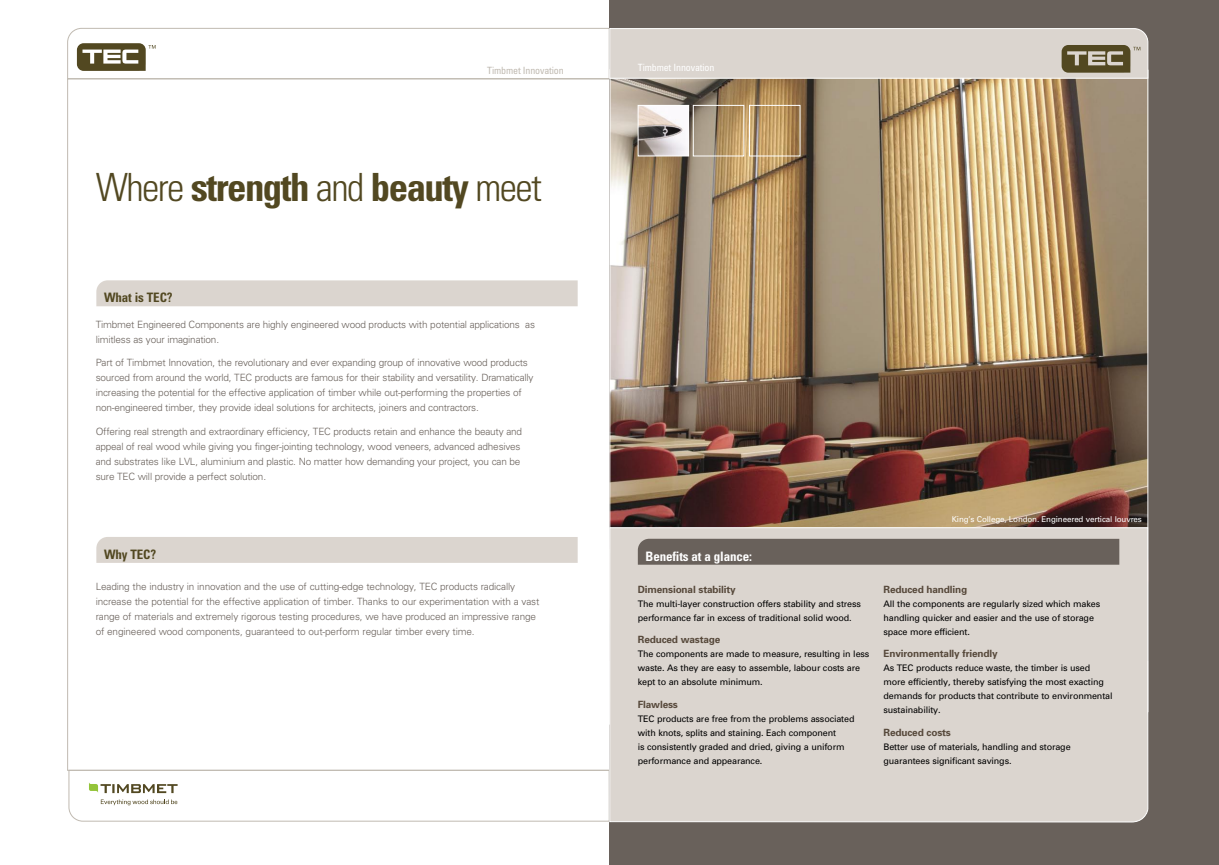
<style>
.page{position:relative;width:1219px;height:865px;background:#fff}
.page>*{position:absolute;margin:0;border:0;box-sizing:border-box;transform-origin:0 0}
.a{font:700 condensed 38.9px "Univers";letter-spacing:-.04em;color:#524821}
.b{font:700 condensed 13px "Univers";letter-spacing:-.01em;color:#fff}
.b-2{font:700 condensed 13px "Univers";letter-spacing:-.01em;color:#524821}
.c{font:300 10px/15px "Univers";letter-spacing:-.02em;color:#69615b}
.xxxx{font:700 10px "Univers";letter-spacing:-.015em;color:#57493b}
.t1{font:condensed 10px "Univers";letter-spacing:-.015em;color:#c0bab1}
.t2{font:condensed 10px "Univers";letter-spacing:-.015em;color:#fff}
.d{font:9px/14px "Univers";letter-spacing:-.015em;color:#000}
.t3{font:8px "Univers";letter-spacing:-.015em;color:#fff}
.s1{font-weight:300}
</style>
<div class="page">
<svg style="left:68px;top:769px;width:541px;height:52px"></svg>
<div style="left:96px;top:537px;width:482px;height:26px;background:#dbd5cf"></div>
<div style="left:96px;top:280px;width:482px;height:26px;background:#dbd5cf"></div>
<div style="left:609px;top:0;width:610px;height:865px;background:#69615b"></div>
<img style="left:609px;top:79px;width:539px;height:448px">
<img style="left:640px;top:107px;width:47px;height:47px">
<div style="left:638px;top:105px;width:51px;height:51px;border:1px solid #fff"></div>
<div style="left:693px;top:105px;width:51px;height:51px;border:1px solid #fff"></div>
<div style="left:749px;top:105px;width:51px;height:51px;border:1px solid #fff"></div>
<div style="left:609px;top:527px;width:539px;height:295px;background:#dbd5cf"></div>
<svg style="left:638px;top:538px;width:481px;height:26px"></svg>
<svg style="left:67px;top:28px;width:1081px;height:51px"></svg>
<p class="t1" style="left:487px;top:64px;width:78px">Timbmet Innovation</p>
<p class="a" style="left:96px;top:163px;width:448px"><span class="s1">Where</span> strength <span class="s1">and</span> beauty <span class="s1">meet</span></p>
<p class="b-2" style="left:104px;top:290px;width:70px">What is TEC?</p>
<p class="c" style="left:96px;top:316px;width:441px">Timbmet Engineered Components are highly engineered wood products with potential applications as limitless as your imagination.</p>
<p class="c" style="left:96px;top:355px;width:439px">Part of Timbmet Innovation, the revolutionary and ever expanding group of innovative wood products sourced from around the world, TEC products are famous for their stability and versatility. Dramatically increasing the potential for the effective application of timber while out-performing the properties of non-engineered timber, they provide ideal solutions for architects, joiners and contractors.</p>
<p class="c" style="left:96px;top:423px;width:428px">Offering real strength and extraordinary efficiency, TEC products retain and enhance the beauty and appeal of real wood while giving you finger-jointing technology, wood veneers, advanced adhesives and substrates like LVL, aluminium and plastic. No matter how demanding your project, you can be sure TEC will provide a perfect solution.</p>
<p class="b-2" style="left:104px;top:546px;width:54px">Why TEC?</p>
<p class="c" style="left:96px;top:578px;width:445px">Leading the industry in innovation and the use of cutting-edge technology, TEC products radically increase the potential for the effective application of timber. Thanks to our experimentation with a vast range of materials and extremely rigorous testing procedures, we have produced an impressive range of engineered wood components, guaranteed to out-perform regular timber every time.</p>
<p class="t2" style="left:638px;top:61px;width:78px">Timbmet Innovation</p>
<p class="b" style="left:645px;top:548px;width:108px">Benefits at a glance:</p>
<p class="xxxx" style="left:638px;top:582px;width:99px">Dimensional stability</p>
<p class="d" style="left:638px;top:596px;width:225px">The multi-layer construction offers stability and stress performance far in excess of traditional solid wood.</p>
<p class="xxxx" style="left:638px;top:633px;width:84px">Reduced wastage</p>
<p class="d" style="left:638px;top:647px;width:233px">The components are made to measure, resulting in less waste. As they are easy to assemble, labour costs are kept to an absolute minimum.</p>
<p class="xxxx" style="left:638px;top:697px;width:42px">Flawless</p>
<p class="d" style="left:638px;top:711px;width:218px">TEC products are free from the problems associated with knots, splits and staining. Each component<br>is consistently graded and dried, giving a uniform performance and appearance.</p>
<p class="t3" style="left:952px;top:514px;width:192px">King’s College, London. Engineered vertical louvres</p>
<p class="xxxx" style="left:883px;top:582px;width:85px">Reduced handling</p>
<p class="d" style="left:883px;top:596px;width:218px">All the components are regularly sized which makes handling quicker and easier and the use of storage space more efficient.</p>
<p class="xxxx" style="left:883px;top:647px;width:116px">Environmentally friendly</p>
<p class="d" style="left:883px;top:661px;width:230px">As TEC products reduce waste, the timber is used more efficiently, thereby satisfying the most exacting demands for products that contribute to environmental sustainability.</p>
<p class="xxxx" style="left:883px;top:725px;width:69px">Reduced costs</p>
<p class="d" style="left:883px;top:739px;width:189px">Better use of materials, handling and storage guarantees significant savings.</p>
</div>
